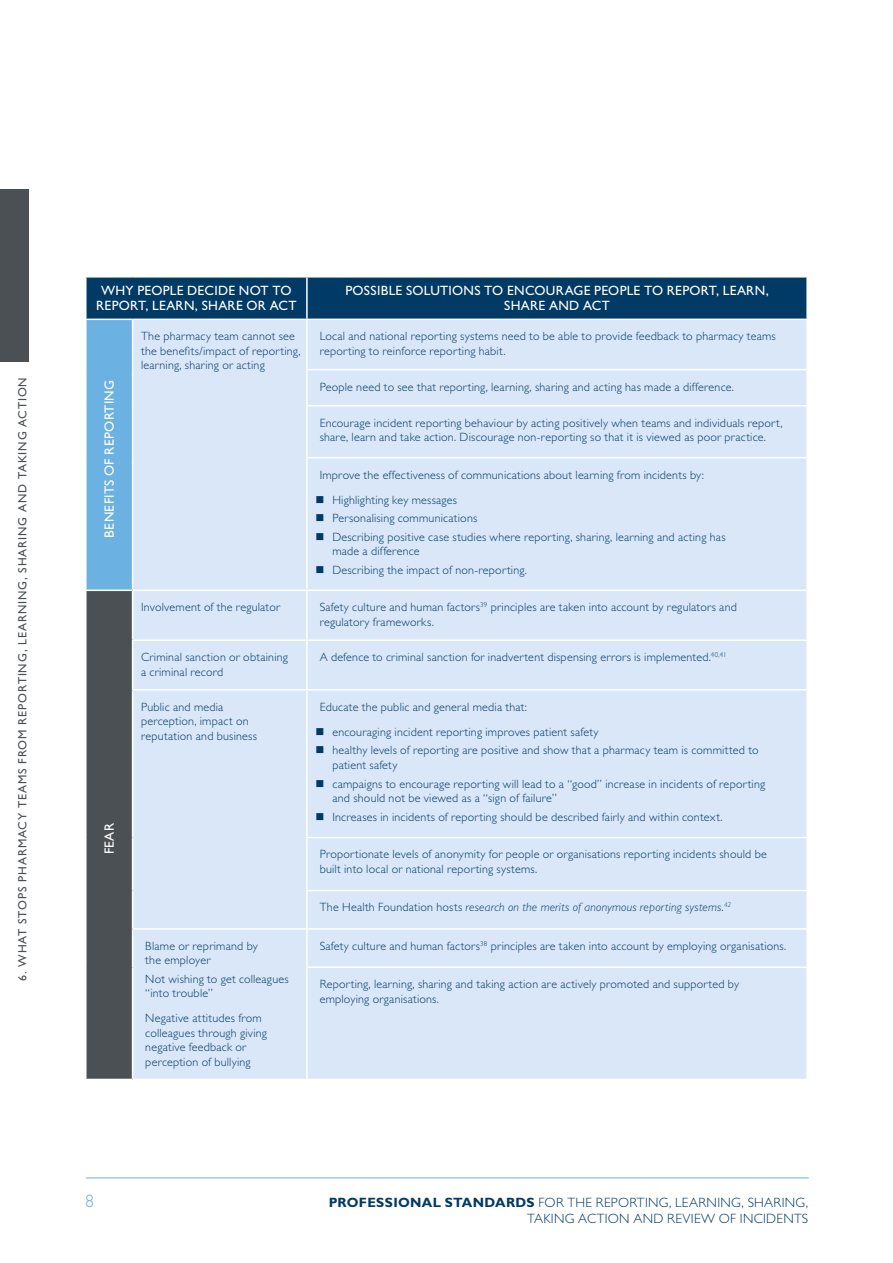
<style>
.page{position:relative;width:893px;height:1263px;background:#fff}
.page>*{position:absolute;margin:0;border:0;box-sizing:border-box;transform-origin:0 0}
.t1{font:300 18px "Gill Sans Std";color:#6bb1e2}
.Subheader1{font:13.5px/15px "Gill Sans Std";letter-spacing:.02em;color:#fff;text-align:center}
.t2{font:300 13.5px/16.2px "Gill Sans Std";letter-spacing:.02em;color:#003a65;text-align:right}
.Body{font:13.5px "Gill Sans Std";letter-spacing:.02em;color:#fff}
.Bullets{font:300 12px/14.4px "Gill Sans Std";letter-spacing:.02em;color:#003a65}
.Bullets-2{font:italic 300 12px "Gill Sans Std";letter-spacing:.015em;color:#003a65}
.t3{font:12px "Gill Sans Std";letter-spacing:.075em;color:#4a5054}
.s1{font-style:normal}
.s2{font-weight:700}
</style>
<div class="page">
<hr style="left:86px;top:1178px;width:723px;height:1px;background:#6bb1e2">
<div style="left:0;top:189px;width:29px;height:173px;background:#4a5054"></div>
<div style="left:87px;top:278px;width:719px;height:41px;background:#003a65"></div>
<div style="left:86px;top:319px;width:47px;height:271px;background:#6bb1e2"></div>
<div style="left:133px;top:320px;width:673px;height:759px;background:#d9e7f8"></div>
<div style="left:86px;top:590px;width:47px;height:489px;background:#4a5054"></div>
<hr style="left:306px;top:278px;width:2px;height:41px;background:#fff">
<hr style="left:85px;top:319px;width:48px;height:1px;background:#fff">
<hr style="left:85px;top:320px;width:2px;height:50px;background:#fff">
<hr style="left:132px;top:320px;width:1px;height:50px;background:#fff">
<hr style="left:306px;top:320px;width:2px;height:49px;background:#fff">
<hr style="left:85px;top:370px;width:2px;height:36px;background:#fff">
<hr style="left:132px;top:370px;width:1px;height:36px;background:#fff">
<hr style="left:306px;top:369px;width:502px;height:1px;background:#fff">
<hr style="left:306px;top:370px;width:2px;height:35px;background:#fff">
<hr style="left:85px;top:406px;width:2px;height:52px;background:#fff">
<hr style="left:132px;top:406px;width:1px;height:52px;background:#fff">
<hr style="left:306px;top:405px;width:502px;height:1px;background:#fff">
<hr style="left:306px;top:406px;width:2px;height:51px;background:#fff">
<hr style="left:85px;top:458px;width:2px;height:131px;background:#fff">
<hr style="left:132px;top:458px;width:1px;height:131px;background:#fff">
<hr style="left:306px;top:457px;width:502px;height:1px;background:#fff">
<hr style="left:306px;top:458px;width:2px;height:131px;background:#fff">
<hr style="left:85px;top:589px;width:48px;height:2px;background:#fff">
<hr style="left:85px;top:591px;width:2px;height:49px;background:#fff">
<hr style="left:133px;top:589px;width:174px;height:2px;background:#fff">
<hr style="left:132px;top:591px;width:1px;height:48px;background:#fff">
<hr style="left:307px;top:589px;width:501px;height:2px;background:#fff">
<hr style="left:306px;top:591px;width:2px;height:48px;background:#fff">
<hr style="left:85px;top:640px;width:2px;height:50px;background:#fff">
<hr style="left:132px;top:639px;width:175px;height:2px;background:#fff">
<hr style="left:132px;top:641px;width:1px;height:48px;background:#fff">
<hr style="left:307px;top:639px;width:501px;height:2px;background:#fff">
<hr style="left:306px;top:641px;width:2px;height:48px;background:#fff">
<hr style="left:85px;top:690px;width:2px;height:147px;background:#fff">
<hr style="left:132px;top:689px;width:175px;height:1px;background:#fff">
<hr style="left:132px;top:690px;width:1px;height:147px;background:#fff">
<hr style="left:307px;top:689px;width:501px;height:1px;background:#fff">
<hr style="left:306px;top:690px;width:2px;height:147px;background:#fff">
<hr style="left:85px;top:837px;width:2px;height:53px;background:#fff">
<hr style="left:132px;top:837px;width:1px;height:53px;background:#fff">
<hr style="left:306px;top:837px;width:502px;height:1px;background:#fff">
<hr style="left:306px;top:838px;width:2px;height:52px;background:#fff">
<hr style="left:85px;top:890px;width:2px;height:39px;background:#fff">
<hr style="left:132px;top:890px;width:1px;height:38px;background:#fff">
<hr style="left:306px;top:890px;width:502px;height:1px;background:#fff">
<hr style="left:306px;top:891px;width:2px;height:37px;background:#fff">
<hr style="left:85px;top:929px;width:2px;height:38px;background:#fff">
<hr style="left:132px;top:928px;width:175px;height:2px;background:#fff">
<hr style="left:132px;top:930px;width:1px;height:37px;background:#fff">
<hr style="left:307px;top:928px;width:501px;height:2px;background:#fff">
<hr style="left:306px;top:930px;width:2px;height:36px;background:#fff">
<hr style="left:85px;top:967px;width:2px;height:112px;background:#fff">
<hr style="left:132px;top:967px;width:1px;height:112px;background:#fff">
<hr style="left:306px;top:966px;width:502px;height:2px;background:#fff">
<hr style="left:306px;top:968px;width:2px;height:111px;background:#fff">
<p class="t3" style="left:16px;top:981px;width:605px;rotate:-90deg">6. WHAT STOPS PHARMACY TEAMS FROM REPORTING, LEARNING, SHARING AND TAKING ACTION</p>
<p class="Subheader1" style="left:96px;top:283px;width:202px">WHY PEOPLE DECIDE NOT TO<br>REPORT, LEARN, SHARE OR ACT</p>
<p class="Subheader1" style="left:345px;top:283px;width:425px">POSSIBLE SOLUTIONS TO ENCOURAGE PEOPLE TO REPORT, LEARN,<br>SHARE AND ACT</p>
<p class="Body" style="left:101px;top:537px;width:159px;rotate:-90deg">BENEFITS OF REPORTING</p>
<p class="Body" style="left:101px;top:854px;width:33px;rotate:-90deg">FEAR</p>
<p class="Bullets" style="left:141px;top:329px;width:161px">The pharmacy team cannot see the benefits/impact of reporting, learning, sharing or acting</p>
<p class="Bullets" style="left:320px;top:329px;width:458px">Local and national reporting systems need to be able to provide feedback to pharmacy teams reporting to reinforce reporting habit.</p>
<p class="Bullets" style="left:320px;top:379px;width:416px">People need to see that reporting, learning, sharing and acting has made a difference.</p>
<p class="Bullets" style="left:320px;top:416px;width:464px">Encourage incident reporting behaviour by acting positively when teams and individuals report, share, learn and take action. Discourage non-reporting so that it is viewed as poor practice.</p>
<p class="Bullets" style="left:320px;top:467px;width:386px">Improve the effectiveness of communications about learning from incidents by:</p>
<p class="Bullets" style="left:315px;top:492px;width:143px">■ Highlighting key messages</p>
<p class="Bullets" style="left:315px;top:511px;width:163px">■ Personalising communications</p>
<p class="Bullets" style="left:332px;top:530px;width:395px;text-indent:-17px">■ Describing positive case studies where reporting, sharing, learning and acting has made a difference</p>
<p class="Bullets" style="left:315px;top:563px;width:213px">■ Describing the impact of non-reporting.</p>
<p class="Bullets" style="left:141px;top:600px;width:141px">Involvement of the regulator</p>
<p class="Bullets" style="left:320px;top:600px;width:419px">Safety culture and human factors<sup>39</sup> principles are taken into account by regulators and regulatory frameworks.</p>
<p class="Bullets" style="left:141px;top:650px;width:148px">Criminal sanction or obtaining a criminal record</p>
<p class="Bullets" style="left:320px;top:650px;width:408px">A defence to criminal sanction for inadvertent dispensing errors is implemented.<sup>40,41</sup></p>
<p class="Bullets" style="left:141px;top:700px;width:117px">Public and media perception, impact on reputation and business</p>
<p class="Bullets" style="left:320px;top:700px;width:209px">Educate the public and general media that:</p>
<p class="Bullets" style="left:315px;top:725px;width:285px">■ encouraging incident reporting improves patient safety</p>
<p class="Bullets" style="left:332px;top:743px;width:428px;text-indent:-17px">■ healthy levels of reporting are positive and show that a pharmacy team is committed to patient safety</p>
<p class="Bullets" style="left:332px;top:776px;width:434px;text-indent:-17px">■ campaigns to encourage reporting will lead to a “good” increase in incidents of reporting and should not be viewed as a “sign of failure”</p>
<p class="Bullets" style="left:315px;top:809px;width:409px">■ Increases in incidents of reporting should be described fairly and within context.</p>
<p class="Bullets" style="left:320px;top:847px;width:449px">Proportionate levels of anonymity for people or organisations reporting incidents should be built into local or national reporting systems.</p>
<p class="Bullets-2" style="left:320px;top:901px;width:413px"><span class="s1">The Health Foundation hosts</span> research on the merits of anonymous reporting systems<span class="s1">.</span><sup>42</sup></p>
<p class="Bullets" style="left:145px;top:939px;width:114px">Blame or reprimand by the employer</p>
<p class="Bullets" style="left:145px;top:972px;width:145px">Not wishing to get colleagues “into trouble”</p>
<p class="Bullets" style="left:145px;top:1011px;width:123px">Negative attitudes from colleagues through giving negative feedback or perception of bullying</p>
<p class="Bullets" style="left:320px;top:939px;width:468px">Safety culture and human factors<sup>38</sup> principles are taken into account by employing organisations.</p>
<p class="Bullets" style="left:320px;top:977px;width:421px">Reporting, learning, sharing and taking action are actively promoted and supported by employing organisations.</p>
<h1 class="t1" style="left:85px;top:1191px;width:10px">8</h1>
<p class="t2" style="left:329px;top:1195px;width:481px"><span class="s2">PROFESSIONAL STANDARDS</span> FOR THE REPORTING, LEARNING, SHARING,<br>TAKING ACTION AND REVIEW OF INCIDENTS</p>
</div>
